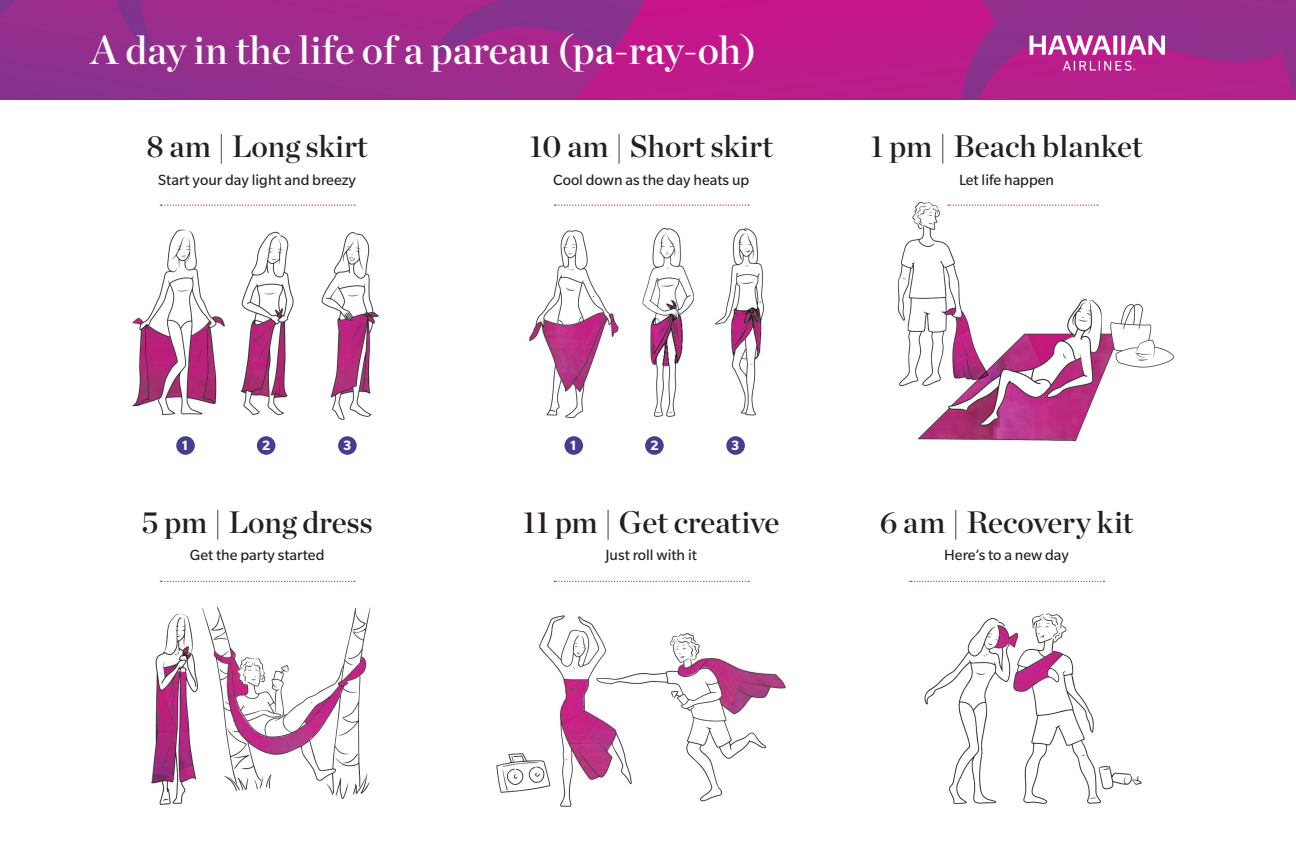
<style>
.page{position:relative;width:1296px;height:864px;background:#fff}
.page>*{position:absolute;margin:0;border:0;box-sizing:border-box;transform-origin:0 0}
.t1{font:40px "Chronicle Display Semi";color:#fff}
.t2{font:31px "Chronicle Display Semi";color:#231f20}
.t3{font:16px "Slate Pro";color:#231f20}
.t4{font:700 14.8px "Slate Pro";color:#fff}
</style>
<div class="page">
<img style="left:131px;top:202px;width:1044px;height:605px">
<svg style="left:160px;top:205px;width:195px;height:1px"></svg>
<svg style="left:554px;top:205px;width:195px;height:1px"></svg>
<svg style="left:948px;top:205px;width:150px;height:1px"></svg>
<svg style="left:609px;top:0;width:687px;height:99px;background:#b1208b"></svg>
<svg style="left:0;top:0;width:609px;height:99px;background:#982c8c"></svg>
<svg style="left:1030px;top:36px;width:135px;height:19px"></svg>
<svg style="left:1063px;top:61px;width:72px;height:10px"></svg>
<div style="left:176px;top:436px;width:19px;height:19px;background:#453d91;border-radius:50%"></div>
<div style="left:564px;top:436px;width:19px;height:19px;background:#453d91;border-radius:50%"></div>
<div style="left:257px;top:436px;width:18px;height:19px;background:#453d91;border-radius:50%"></div>
<div style="left:645px;top:436px;width:19px;height:19px;background:#453d91;border-radius:50%"></div>
<div style="left:338px;top:436px;width:19px;height:19px;background:#453d91;border-radius:50%"></div>
<div style="left:726px;top:436px;width:19px;height:19px;background:#453d91;border-radius:50%"></div>
<svg style="left:160px;top:581px;width:195px;height:1px"></svg>
<svg style="left:554px;top:581px;width:195px;height:1px"></svg>
<svg style="left:910px;top:581px;width:194px;height:1px"></svg>
<p class="t1" style="left:91px;top:19px;width:667px">A day in the life of a pareau (pa-ray-oh)</p>
<p class="t2" style="left:146px;top:122px;width:223px">8 am | Long skirt</p>
<p class="t3" style="left:158px;top:171px;width:199px">Start your day light and breezy</p>
<p class="t2" style="left:529px;top:122px;width:245px">10 am | Short skirt</p>
<p class="t3" style="left:553px;top:171px;width:198px">Cool down as the day heats up</p>
<p class="t2" style="left:870px;top:122px;width:274px">1 pm | Beach blanket</p>
<p class="t3" style="left:959px;top:171px;width:97px">Let life happen</p>
<p class="t4" style="left:181px;top:437px;width:10px">1</p>
<p class="t4" style="left:262px;top:437px;width:10px">2</p>
<p class="t4" style="left:343px;top:437px;width:10px">3</p>
<p class="t4" style="left:569px;top:437px;width:10px">1</p>
<p class="t4" style="left:650px;top:437px;width:10px">2</p>
<p class="t4" style="left:731px;top:437px;width:10px">3</p>
<p class="t2" style="left:142px;top:498px;width:233px">5 pm | Long dress</p>
<p class="t3" style="left:190px;top:547px;width:136px">Get the party started</p>
<p class="t2" style="left:523px;top:498px;width:258px">11 pm | Get creative</p>
<p class="t3" style="left:605px;top:547px;width:93px">Just roll with it</p>
<p class="t2" style="left:880px;top:498px;width:255px">6 am | Recovery kit</p>
<p class="t3" style="left:944px;top:547px;width:126px">Here’s to a new day</p>
</div>
